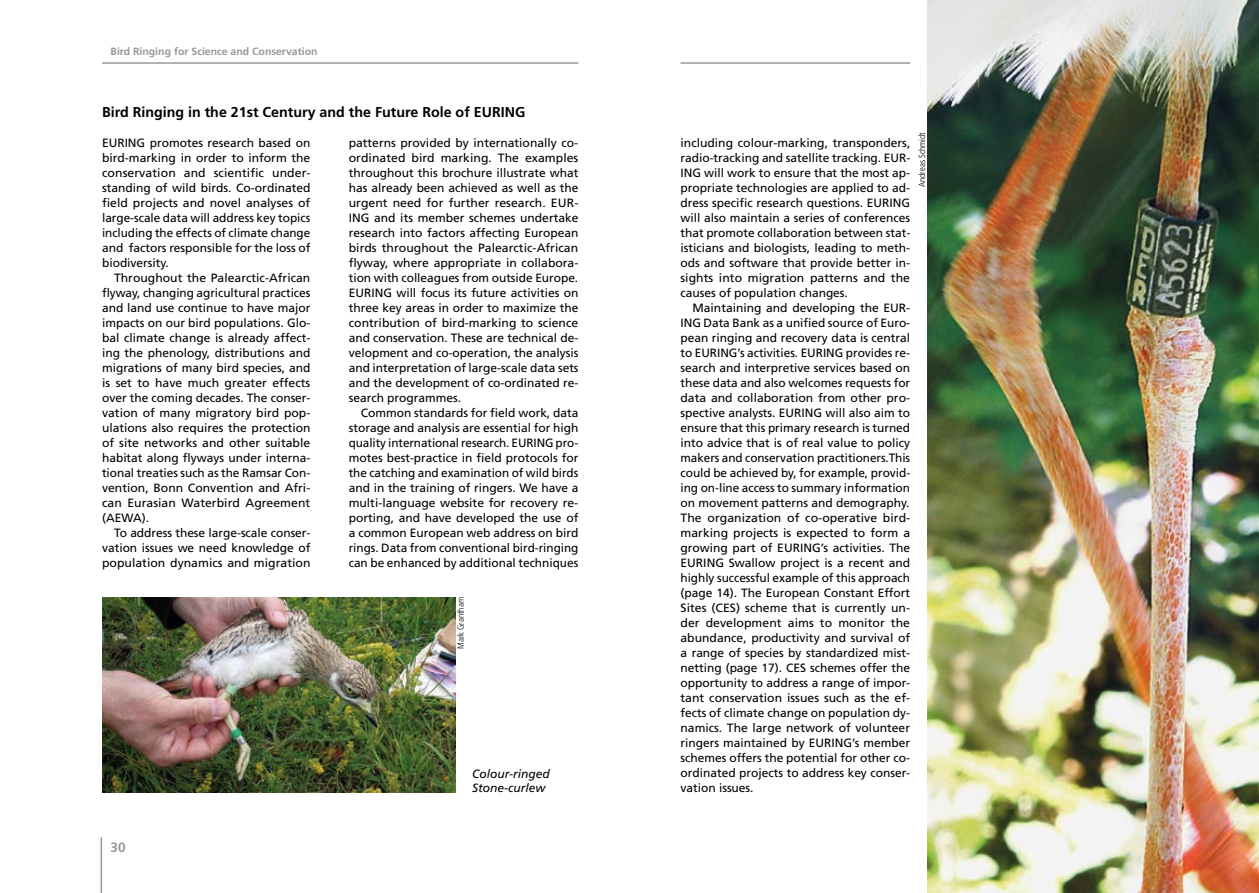
<style>
.page{position:relative;width:1259px;height:893px;background:#fff}
.page>*{position:absolute;margin:0;border:0;box-sizing:border-box;transform-origin:0 0}
.t1{font:700 14.25px "Frutiger";color:#000}
.t2{font:700 13.5px "Frutiger";color:#979898}
.t3{font:12px/15px "Frutiger";color:#000;text-align:justify}
.t4{font:italic 12px/14.4px "Frutiger";color:#000}
.t5{font:700 10.5px "Frutiger";color:#979898}
.t6{font:300 condensed 9px "Frutiger";color:#000}
</style>
<div class="page">
<img style="left:102px;top:597px;width:353px;height:195px">
<img style="left:927px;top:0;width:332px;height:893px">
<hr style="left:101px;top:837px;width:1px;height:56px;background:#979898">
<hr style="left:102px;top:62px;width:476px;height:2px;background:#979898">
<hr style="left:680px;top:62px;width:230px;height:2px;background:#979898">
<p class="t5" style="left:111px;top:45px;width:208px">Bird Ringing for Science and Conservation</p>
<p class="t1" style="left:102px;top:104px;width:425px">Bird Ringing in the 21st Century and the Future Role of EURING</p>
<p class="t3" style="left:102px;top:135px;width:210px">EURING promotes research based on bird-marking in order to inform the conservation and scientific under&shy;standing of wild birds. Co-ordinated field projects and novel analyses of large-scale data will address key topics including the effects of climate change and factors responsible for the loss of biodiversity.</p>
<p class="t3" style="left:102px;top:270px;width:210px;text-indent:12px">Throughout the Palearctic-African flyway, changing agricultural practices and land use continue to have major impacts on our bird populations. Glo&shy;bal climate change is already affect&shy;ing the phenology, distributions and migrations of many bird species, and is set to have much greater effects over the coming decades. The conser&shy;vation of many migratory bird pop&shy;ulations also requires the protection of site networks and other suitable habitat along flyways under interna&shy;tional treaties such as the Ramsar Con&shy;vention, Bonn Convention and Afri&shy;can Eurasian Waterbird Agreement (AEWA).</p>
<p class="t3" style="left:102px;top:525px;width:210px;text-indent:12px">To address these large-scale conser&shy;vation issues we need knowledge of population dynamics and migration</p>
<p class="t3" style="left:349px;top:135px;width:231px">patterns provided by internationally co&shy;ordinated bird marking. The examples throughout this brochure illustrate what has already been achieved as well as the urgent need for further research. EUR-ING and its member schemes undertake research into factors affecting European birds throughout the Palearctic-African flyway, where appropriate in collabora&shy;tion with colleagues from outside Europe.<br>EURING will focus its future activities on three key areas in order to maximize the contribution of bird-marking to science and conservation. These are technical de&shy;velopment and co-operation, the analysis and interpretation of large-scale data sets and the development of co-ordinated re&shy;search programmes.</p>
<p class="t3" style="left:349px;top:405px;width:231px;text-indent:12px">Common standards for field work, data storage and analysis are essential for high quality international research. EURING pro&shy;motes best-practice in field protocols for the catching and examination of wild birds and in the training of ringers. We have a multi-language website for recovery re&shy;porting, and have developed the use of a common European web address on bird rings. Data from conventional bird-ringing can be enhanced by additional techniques</p>
<p class="t6" style="left:456px;top:649px;width:53px;rotate:-90deg">Mark Grantham</p>
<p class="t2" style="left:111px;top:839px;width:17px">30</p>
<p class="t4" style="left:472px;top:766px;width:79px">Colour-ringed<br>Stone-curlew</p>
<p class="t3" style="left:680px;top:135px;width:231px">including colour-marking, transponders, radio-tracking and satellite tracking. EUR-ING will work to ensure that the most ap&shy;propriate technologies are applied to ad&shy;dress specific research questions. EURING will also maintain a series of conferences that promote collaboration between stat&shy;isticians and biologists, leading to meth&shy;ods and software that provide better in&shy;sights into migration patterns and the causes of population changes.</p>
<p class="t3" style="left:680px;top:300px;width:231px;text-indent:12px">Maintaining and developing the EUR-ING Data Bank as a unified source of Euro&shy;pean ringing and recovery data is central to EURING’s activities. EURING provides re&shy;search and interpretive services based on these data and also welcomes requests for data and collaboration from other pro&shy;spective analysts. EURING will also aim to ensure that this primary research is turned into advice that is of real value to policy makers and conservation practitioners.This could be achieved by, for example, provid&shy;ing on-line access to summary information on movement patterns and demography.<br>The organization of co-operative bird&shy;marking projects is expected to form a growing part of EURING’s activities. The EURING Swallow project is a recent and highly successful example of this approach (page 14). The European Constant Effort Sites (CES) scheme that is currently un&shy;der development aims to monitor the abundance, productivity and survival of a range of species by standardized mist&shy;netting (page 17). CES schemes offer the opportunity to address a range of impor&shy;tant conservation issues such as the ef&shy;fects of climate change on population dy&shy;namics. The large network of volunteer ringers maintained by EURING’s member schemes offers the potential for other co&shy;ordinated projects to address key conser&shy;vation issues.</p>
<p class="t6" style="left:917px;top:187px;width:57px;rotate:-90deg">Andreas Schmidt</p>
</div>
